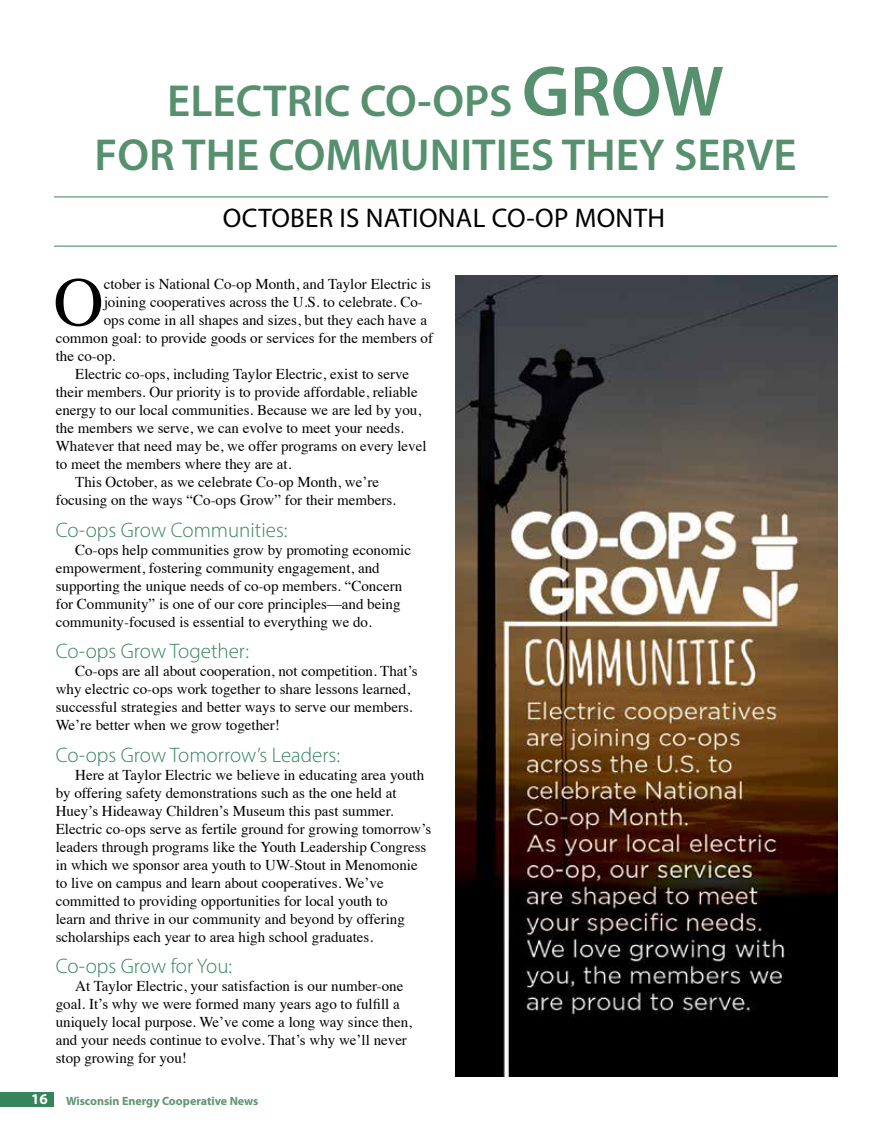
<style>
.page{position:relative;width:891px;height:1134px;background:#fff}
.page>*{position:absolute;margin:0;border:0;box-sizing:border-box;transform-origin:0 0}
.t1{font:69.45px "Times";color:#000}
.t2{font:600 45px/54px "Myriad Pro";color:#56906e;text-align:center}
.t3{font:27px "Myriad Pro";letter-spacing:.01em;color:#000}
.t4{font:300 21px "Myriad Pro";color:#35845c}
.t5{font:15px/18px "Times";color:#000}
.t6{font:700 12px "Myriad Pro";color:#609575}
.s1{font-size:72px}
.s2{font-size:15px;color:#fff}
</style>
<div class="page">
<div style="left:0;top:1092px;width:54px;height:14px;background:#35845c"></div>
<hr style="left:54px;top:246px;width:783px;height:1px;background:#35845c">
<hr style="left:54px;top:197px;width:774px;height:1px;background:#35845c">
<img style="left:455px;top:275px;width:382px;height:802px">
<h2 class="t2" style="left:95px;top:72px;width:704px">ELECTRIC CO-OPS <span class="s1">GROW<br></span>FOR THE COMMUNITIES THEY SERVE</h2>
<h3 class="t3" style="left:223px;top:201px;width:444px">OCTOBER IS NATIONAL CO-OP MONTH</h3>
<h1 class="t1" style="left:54px;top:237px;width:52px">O</h1>
<p class="t5" style="left:104px;top:274px;width:329px">ctober is National Co-op Month, and Taylor Electric is</p>
<p class="t5" style="left:104px;top:292px;width:321px">joining cooperatives across the U.S. to celebrate. Co-</p>
<p class="t5" style="left:104px;top:310px;width:325px">ops come in all shapes and sizes, but they each have a</p>
<p class="t5" style="left:56px;top:328px;width:379px">common goal: to provide goods or services for the members of</p>
<p class="t5" style="left:56px;top:346px;width:61px">the co-op.</p>
<p class="t5" style="left:75px;top:364px;width:336px">Electric co-ops, including Taylor Electric, exist to serve</p>
<p class="t5" style="left:56px;top:382px;width:364px">their members. Our priority is to provide affordable, reliable</p>
<p class="t5" style="left:56px;top:400px;width:367px">energy to our local communities. Because we are led by you,</p>
<p class="t5" style="left:56px;top:418px;width:350px">the members we serve, we can evolve to meet your needs.</p>
<p class="t5" style="left:56px;top:436px;width:372px">Whatever that need may be, we offer programs on every level</p>
<p class="t5" style="left:56px;top:454px;width:237px">to meet the members where they are at.</p>
<p class="t5" style="left:75px;top:472px;width:305px">This October, as we celebrate Co-op Month, we’re</p>
<p class="t5" style="left:56px;top:490px;width:342px">focusing on the ways “Co-ops Grow” for their members.</p>
<h3 class="t4" style="left:56px;top:517px;width:233px">Co-ops Grow Communities:</h3>
<p class="t5" style="left:56px;top:540px;width:357px;text-indent:20px">Co-ops help communities grow by promoting economic empowerment, fostering community engagement, and supporting the unique needs of co-op members. “Concern for Community” is one of our core principles––and being community-focused is essential to everything we do.</p>
<h3 class="t4" style="left:56px;top:639px;width:195px">Co-ops Grow Together:</h3>
<p class="t5" style="left:56px;top:661px;width:364px;text-indent:20px">Co-ops are all about cooperation, not competition. That’s why electric co-ops work together to share lessons learned, successful strategies and better ways to serve our members.<br>We’re better when we grow together!</p>
<h3 class="t4" style="left:56px;top:742px;width:286px">Co-ops Grow Tomorrow’s Leaders:</h3>
<p class="t5" style="left:56px;top:765px;width:377px;text-indent:20px">Here at Taylor Electric we believe in educating area youth by offering safety demonstrations such as the one held at Huey’s Hideaway Children’s Museum this past summer.<br>Electric co-ops serve as fertile ground for growing tomorrow’s leaders through programs like the Youth Leadership Congress in which we sponsor area youth to UW-Stout in Menomonie to live on campus and learn about cooperatives. We’ve committed to providing opportunities for local youth to<br>learn and thrive in our community and beyond by offering scholarships each year to area high school graduates.</p>
<h3 class="t4" style="left:56px;top:954px;width:178px">Co-ops Grow for You:</h3>
<p class="t5" style="left:56px;top:976px;width:358px;text-indent:20px">At Taylor Electric, your satisfaction is our number-one goal. It’s why we were formed many years ago to fulfill a uniquely local purpose. We’ve come a long way since then, and your needs continue to evolve. That’s why we’ll never stop growing for you!</p>
<p class="t6" style="left:31px;top:1093px;width:228px"><span class="s2">16</span> Wisconsin Energy Cooperative News</p>
</div>
